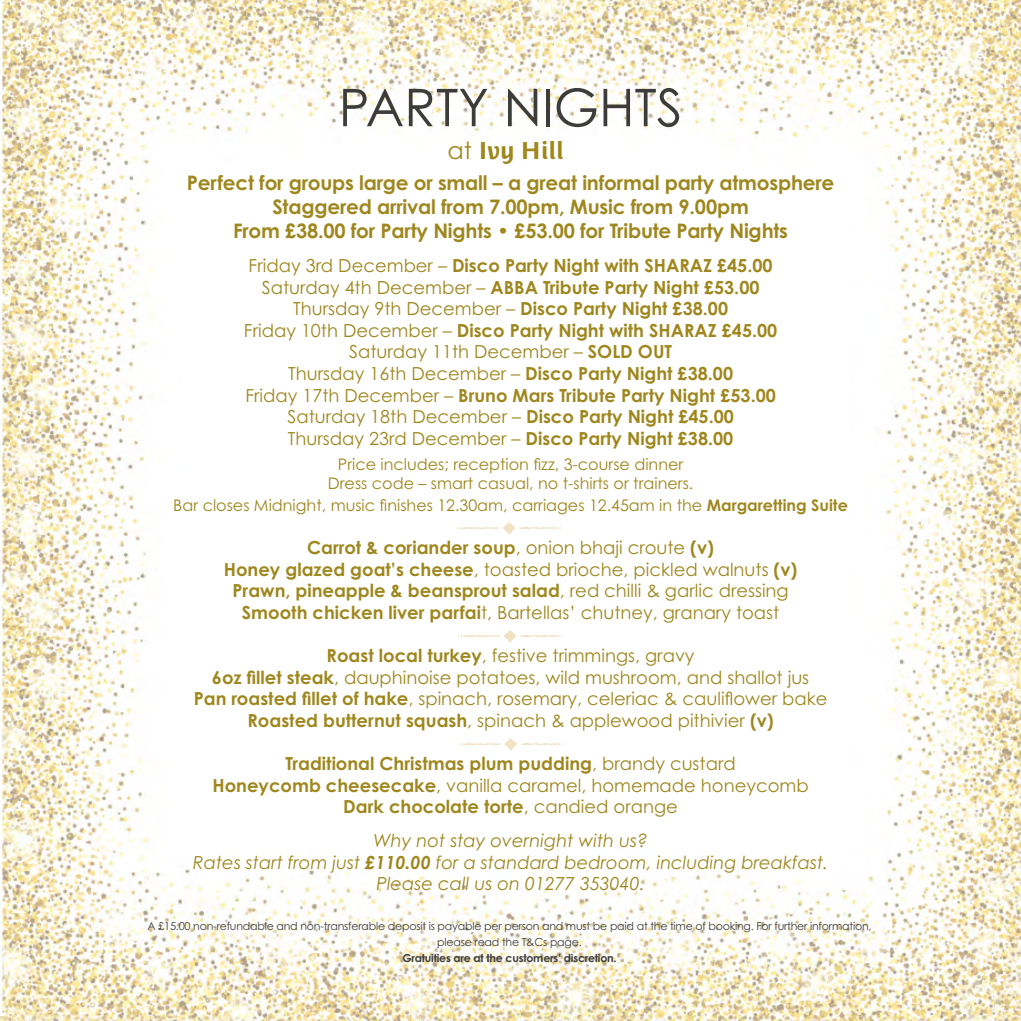
<style>
.page{position:relative;width:1021px;height:1021px;background:#fff}
.page>*{position:absolute;margin:0;border:0;box-sizing:border-box;transform-origin:0 0}
.t1{font:52px "Century Gothic";color:#3c3c3b}
.t2{font:700 24px "Costa Ptf";color:#9f871e}
.t3{font:700 20px/24px "Century Gothic";letter-spacing:-.01em;color:#9f871e;text-align:center}
.t4{font:700 18px/21.6px "Century Gothic";color:#9f871e;text-align:center}
.t5{font:18px/21.6px "Century Gothic";color:#9f871e;text-align:center}
.t6{font:italic 18px/21.6px "Century Gothic";color:#9f871e;text-align:center}
.t7{font:16px/19.2px "Century Gothic";color:#9f871e;text-align:center}
.t8{font:11px/16px "Century Gothic";letter-spacing:-.02em;color:#3c3c3b;text-align:center}
.t9{font:700 11px "Century Gothic";letter-spacing:-.02em;color:#3c3c3b}
.s1{font-family:"Century Gothic";font-weight:400}
.s2{font-weight:400}
.s3{font-weight:700}
</style>
<div class="page">
<img style="left:0;top:0;width:1020px;height:1020px">
<svg style="left:456px;top:521px;width:105px;height:13px"></svg>
<svg style="left:457px;top:629px;width:104px;height:13px"></svg>
<svg style="left:458px;top:737px;width:104px;height:13px"></svg>
<h1 class="t1" style="left:338px;top:76px;width:345px">PARTY NIGHTS</h1>
<h2 class="t2" style="left:447px;top:137px;width:118px"><span class="s1">at</span> Ivy Hill</h2>
<p class="t3" style="left:187px;top:171px;width:649px">Perfect for groups large or small – a great informal party atmosphere<br>Staggered arrival from 7.00pm, Music from 9.00pm<br>From £38.00 for Party Nights • £53.00 for Tribute Party Nights</p>
<p class="t4" style="left:244px;top:254px;width:535px"><span class="s2">Friday 3rd December –</span> Disco Party Night with SHARAZ £45.00<br><span class="s2">Saturday 4th December –</span> ABBA Tribute Party Night £53.00<br><span class="s2">Thursday 9th December –</span> Disco Party Night £38.00<br><span class="s2">Friday 10th December –</span> Disco Party Night with SHARAZ £45.00<br><span class="s2">Saturday 11th December –</span> SOLD OUT<br><span class="s2">Thursday 16th December –</span> Disco Party Night £38.00<br><span class="s2">Friday 17th December –</span> Bruno Mars Tribute Party Night £53.00<br><span class="s2">Saturday 18th December –</span> Disco Party Night £45.00<br><span class="s2">Thursday 23rd December –</span> Disco Party Night £38.00</p>
<p class="t7" style="left:328px;top:454px;width:367px">Price includes; reception fizz, 3-course dinner<br>Dress code – smart casual, no t-shirts or trainers.</p>
<p class="t7" style="left:173px;top:495px;width:676px">Bar closes Midnight, music finishes 12.30am, carriages 12.45am in the <span class="s3">Margaretting Suite</span></p>
<p class="t4" style="left:224px;top:536px;width:575px">Carrot &amp; coriander soup<span class="s2">, onion bhaji croute</span> (v)<br>Honey glazed goat’s cheese<span class="s2">, toasted brioche, pickled walnuts</span> (v)<br>Prawn, pineapple &amp; beansprout salad<span class="s2">, red chilli &amp; garlic dressing </span>Smooth chicken liver parfai<span class="s2">t, Bartellas’ chutney, granary toast</span></p>
<p class="t5" style="left:194px;top:644px;width:635px"><span class="s3">Roast local turkey</span>, festive trimmings, gravy<br><span class="s3">6oz fillet steak</span>, dauphinoise potatoes, wild mushroom, and shallot jus <span class="s3">Pan roasted fillet of hake</span>, spinach, rosemary, celeriac &amp; cauliflower bake <span class="s3">Roasted butternut squash</span>, spinach &amp; applewood pithivier <span class="s3">(v)</span></p>
<p class="t4" style="left:212px;top:752px;width:597px">Traditional Christmas plum pudding<span class="s2">, brandy custard<br></span>Honeycomb cheesecake<span class="s2">, vanilla caramel, homemade honeycomb<br></span>Dark chocolate torte<span class="s2">, candied orange</span></p>
<p class="t6" style="left:193px;top:829px;width:636px">Why not stay overnight with us?<br>Rates start from just <span class="s3">£110.00</span> for a standard bedroom, including breakfast.<br>Please call us on 01277 353040.</p>
<p class="t8" style="left:147px;top:918px;width:725px">A £15.00 non-refundable and non-transferable deposit is payable per person and must be paid at the time of booking. For further information, please read the T&amp;Cs page.</p>
<p class="t9" style="left:402px;top:951px;width:216px">Gratuities are at the customers’ discretion.</p>
</div>
